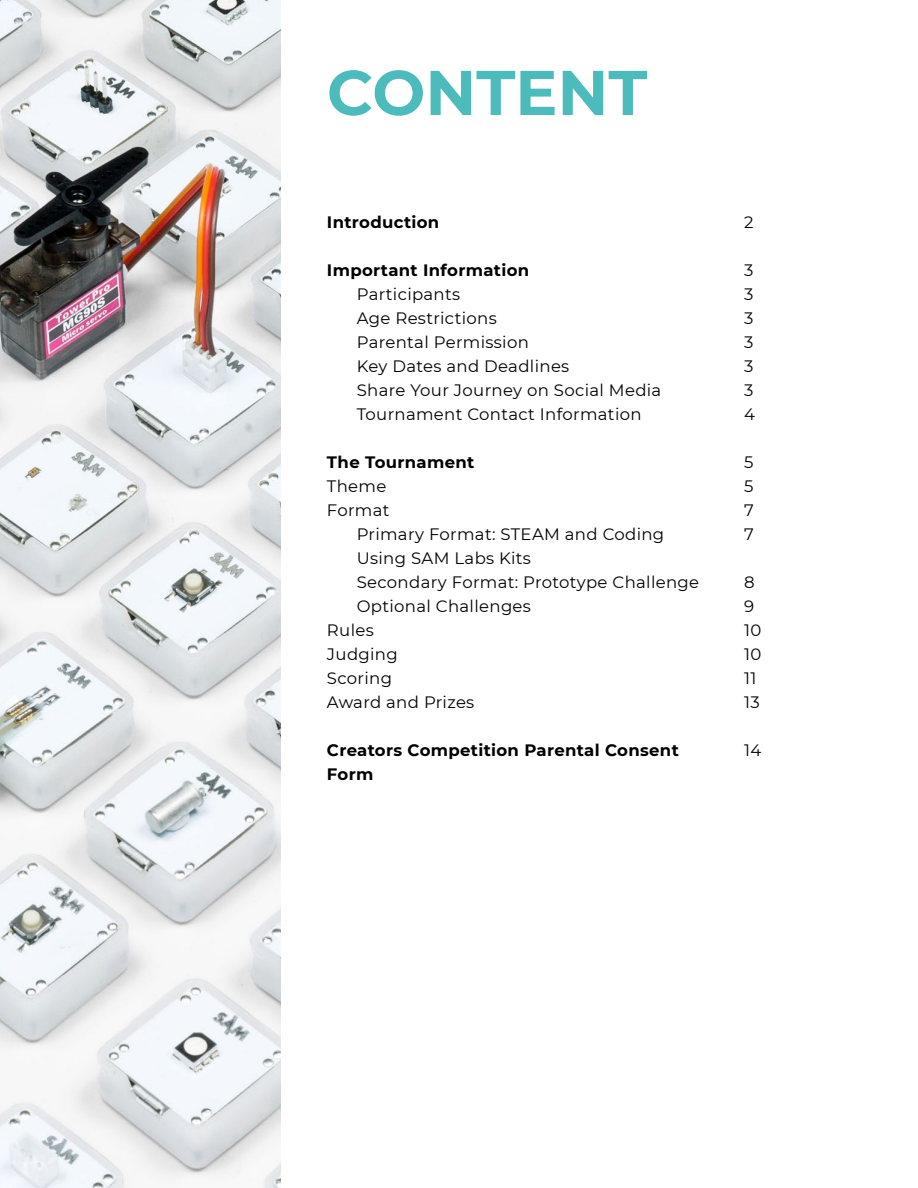
<style>
.page{position:relative;width:918px;height:1188px;background:#fff}
.page>*{position:absolute;margin:0;border:0;box-sizing:border-box;transform-origin:0 0}
.t1{font:700 63px "Montserrat";color:#4bbbbb}
.t2{font:16.5px/24px "Montserrat";letter-spacing:.02em;color:#000}
.t3{font:700 16.5px/24px "Montserrat";letter-spacing:.02em;color:#000}
</style>
<div class="page">
<img style="left:0;top:0;width:280px;height:1188px">
<h1 class="t1" style="left:327px;top:47px;width:322px">CONTENT</h1>
<p class="t3" style="left:327px;top:209px;width:114px">Introduction</p>
<p class="t3" style="left:327px;top:257px;width:204px">Important Information</p>
<p class="t2" style="left:357px;top:281px;width:306px">Participants<br>Age Restrictions<br>Parental Permission<br>Key Dates and Deadlines<br>Share Your Journey on Social Media<br>Tournament Contact Information</p>
<p class="t3" style="left:327px;top:449px;width:149px">The Tournament</p>
<p class="t2" style="left:327px;top:473px;width:61px">Theme</p>
<p class="t2" style="left:327px;top:497px;width:64px">Format</p>
<p class="t2" style="left:357px;top:521px;width:309px">Primary Format: STEAM and Coding</p>
<p class="t2" style="left:357px;top:545px;width:176px">Using SAM Labs Kits</p>
<p class="t2" style="left:357px;top:569px;width:344px">Secondary Format: Prototype Challenge</p>
<p class="t2" style="left:357px;top:593px;width:176px">Optional Challenges</p>
<p class="t2" style="left:327px;top:617px;width:48px">Rules</p>
<p class="t2" style="left:327px;top:641px;width:72px">Judging</p>
<p class="t2" style="left:327px;top:665px;width:67px">Scoring</p>
<p class="t2" style="left:327px;top:689px;width:149px">Award and Prizes</p>
<p class="t3" style="left:327px;top:737px;width:353px">Creators Competition Parental Consent<br>Form</p>
<p class="t2" style="left:744px;top:209px;width:11px">2</p>
<p class="t2" style="left:744px;top:257px;width:12px;text-align:justify">3<br>3<br>3<br>3<br>3<br>3<br>4</p>
<p class="t2" style="left:744px;top:449px;width:11px;text-align:justify">5<br>5<br>7<br>7</p>
<p class="t2" style="left:744px;top:569px;width:19px">8<br>9<br>10<br>10<br>11<br>13</p>
<p class="t2" style="left:744px;top:737px;width:19px">14</p>
</div>
